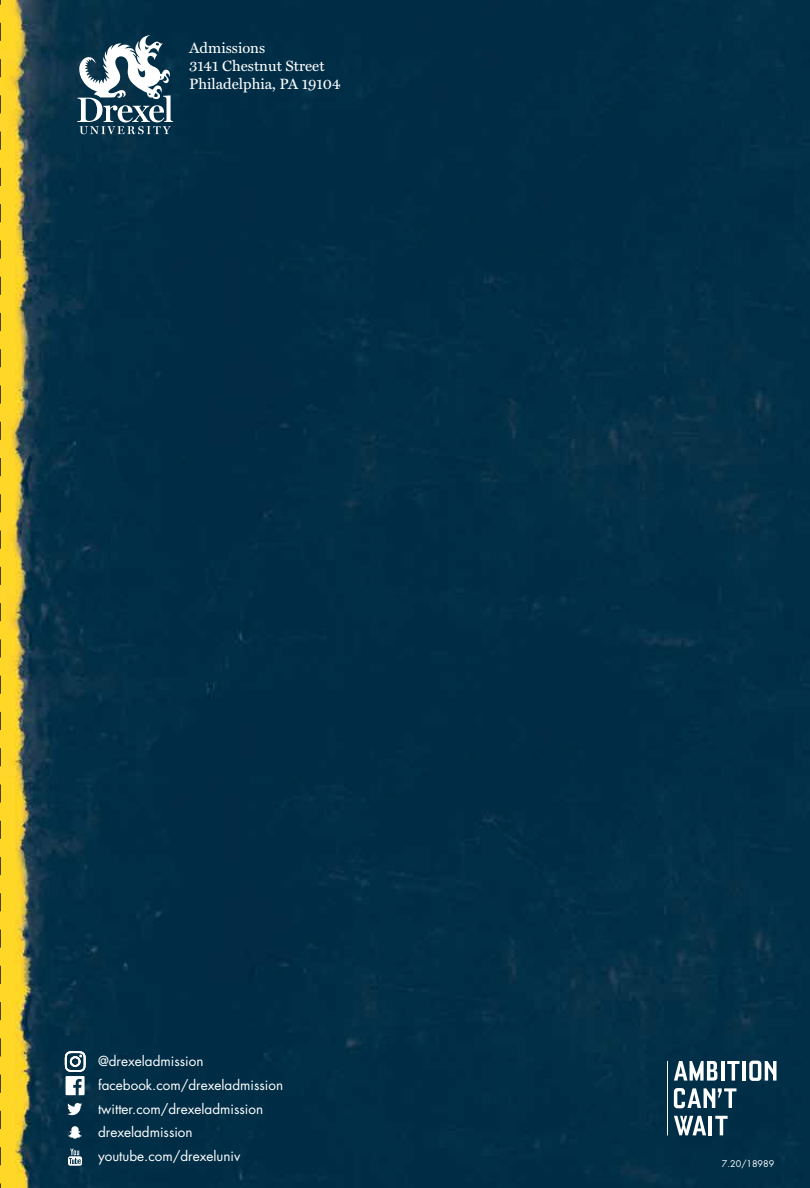
<style>
.page{position:relative;width:810px;height:1188px;background:#fff}
.page>*{position:absolute;margin:0;border:0;box-sizing:border-box;transform-origin:0 0}
.t1{font:15px/18px "Miller Text";color:#fff}
.t2{font:13.5px/24px "Futura Std";color:#fff}
.t3{font:9px "Futura Std";color:#fff}
</style>
<div class="page">
<div style="left:1px;top:0;width:809px;height:1188px;background:#012f47"></div>
<svg style="left:749px;top:1061px;width:28px;height:20px"></svg>
<hr style="left:742px;top:1061px;width:4px;height:20px;background:#fff">
<svg style="left:727px;top:1061px;width:13px;height:20px"></svg>
<hr style="left:721px;top:1061px;width:3px;height:20px;background:#fff">
<svg style="left:674px;top:1061px;width:43px;height:20px"></svg>
<svg style="left:674px;top:1116px;width:32px;height:19px"></svg>
<hr style="left:709px;top:1116px;width:3px;height:19px;background:#fff">
<svg style="left:715px;top:1116px;width:13px;height:19px"></svg>
<svg style="left:674px;top:1088px;width:62px;height:20px"></svg>
<hr style="left:667px;top:1061px;width:1px;height:74px;background:#fff">
<svg style="left:77px;top:35px;width:96px;height:99px"></svg>
<svg style="left:68px;top:1103px;width:14px;height:12px"></svg>
<svg style="left:68px;top:1149px;width:14px;height:17px"></svg>
<svg style="left:65px;top:1051px;width:21px;height:44px"></svg>
<svg style="left:68px;top:1126px;width:14px;height:13px"></svg>
<svg style="left:0;top:0;width:1px;height:1188px"></svg>
<p class="t1" style="left:189px;top:39px;width:153px">Admissions<br>3141 Chestnut Street<br>Philadelphia, PA 19104</p>
<p class="t2" style="left:98px;top:1049px;width:187px">@drexeladmission facebook.com/drexeladmission twitter.com/drexeladmission</p>
<p class="t2" style="left:98px;top:1120px;width:144px">drexeladmission youtube.com/drexeluniv</p>
<p class="t3" style="left:722px;top:1158px;width:54px">7.20/18989</p>
</div>
